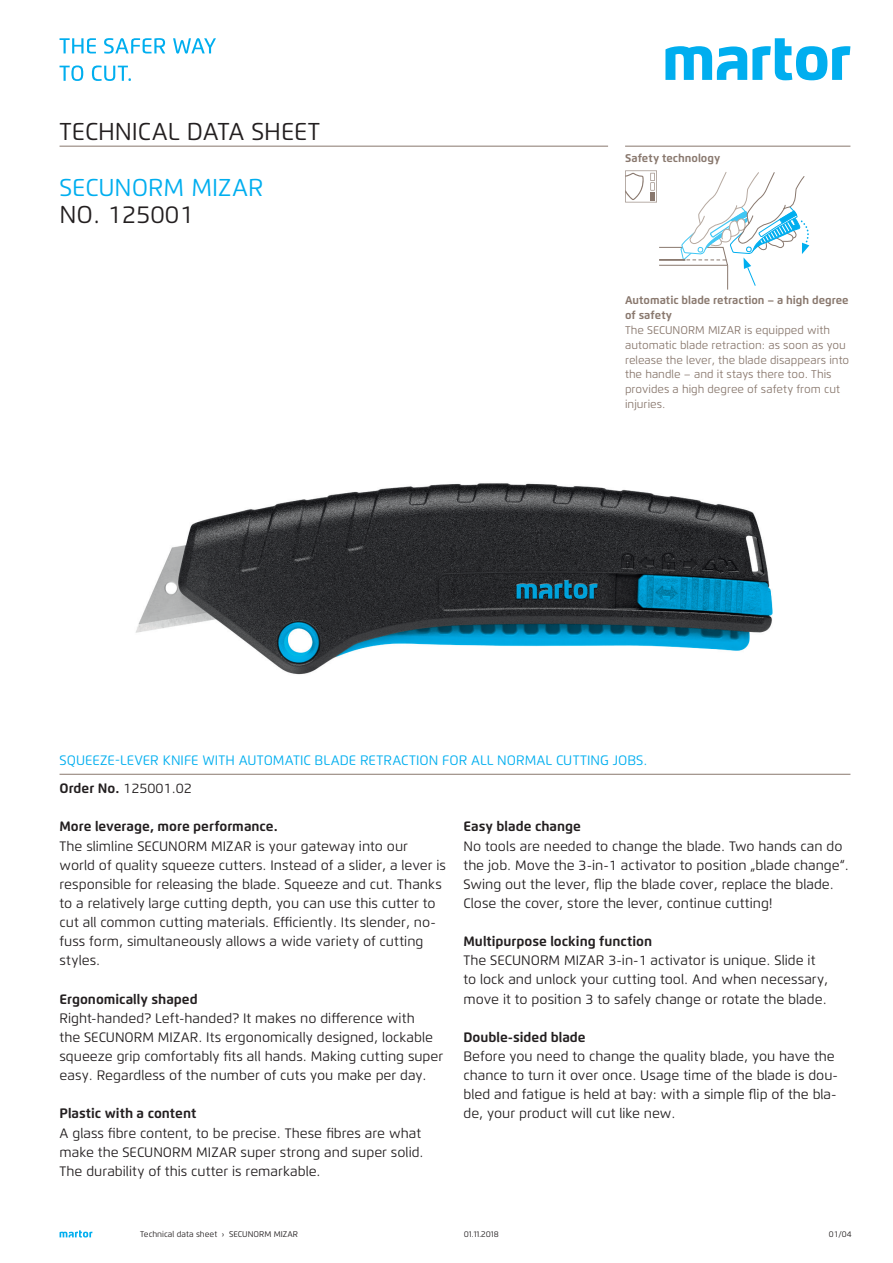
<style>
.page{position:relative;width:893px;height:1263px;background:#fff}
.page>*{position:absolute;margin:0;border:0;box-sizing:border-box;transform-origin:0 0}
.t1{font:24.3px "Flexo";color:#231f20}
.t2{font:24.3px "Flexo";color:#00aeef}
.t3{font:13.65px/19.2px "Flexo";color:#231f20}
.t4{font:700 13.65px "Flexo";color:#231f20}
.t5{font:13.65px/27.6px "Flexo";color:#00aeef}
.t6{font:11.25px/14.9px "Flexo";color:#89786e}
.t7{font:700 11.25px/14.9px "Flexo";color:#89786e}
.t8{font:8.25px "Flexo";color:#231f20}
.s1{font-weight:700;color:#231f20}
.s2{color:#231f20}
</style>
<div class="page">
<svg style="left:60px;top:1230px;width:32px;height:7px"></svg>
<img style="left:135px;top:483px;width:638px;height:192px">
<svg style="left:625px;top:171px;width:185px;height:119px"></svg>
<div style="left:650px;top:192px;width:5px;height:8px;background:#89786e"></div>
<svg style="left:665px;top:38px;width:185px;height:42px"></svg>
<hr style="left:60px;top:774px;width:790px;height:1px;background:#89786e">
<hr style="left:625px;top:146px;width:225px;height:1px;background:#89786e">
<hr style="left:60px;top:146px;width:548px;height:1px;background:#89786e">
<svg style="left:60px;top:38px;width:36px;height:15px"></svg>
<svg style="left:104px;top:38px;width:61px;height:16px"></svg>
<svg style="left:173px;top:38px;width:43px;height:16px"></svg>
<svg style="left:60px;top:65px;width:23px;height:16px"></svg>
<svg style="left:92px;top:65px;width:39px;height:16px"></svg>
<h1 class="t1" style="left:60px;top:117px;width:262px">TECHNICAL DATA SHEET</h1>
<h1 class="t2" style="left:60px;top:172px;width:205px">SECUNORM MIZAR</h1>
<h1 class="t1" style="left:60px;top:200px;width:136px">NO. 125001</h1>
<p class="t7" style="left:625px;top:150px;width:97px">Safety technology</p>
<p class="t7" style="left:625px;top:293px;width:225px">Automatic blade retraction – a high degree of safety</p>
<p class="t6" style="left:625px;top:322px;width:226px">The SECUNORM MIZAR is equipped with automatic blade retraction: as soon as you release the lever, the blade disappears into the handle – and it stays there too. This provides a high degree of safety from cut injuries.</p>
<p class="t5" style="left:60px;top:747px;width:589px">SQUEEZE-LEVER KNIFE WITH AUTOMATIC BLADE RETRACTION FOR ALL NORMAL CUTTING JOBS.<br><span class="s1">Order No.</span> <span class="s2">125001.02</span></p>
<p class="t4" style="left:60px;top:818px;width:220px">More leverage, more performance.</p>
<p class="t3" style="left:60px;top:836px;width:388px">The slimline SECUNORM MIZAR is your gateway into our world of quality squeeze cutters. Instead of a slider, a lever is responsible for releasing the blade. Squeeze and cut. Thanks to a relatively large cutting depth, you can use this cutter to cut all common cutting materials. Efficiently. Its slender, no&shy;fuss form, simultaneously allows a wide variety of cutting styles.</p>
<p class="t4" style="left:60px;top:990px;width:140px">Ergonomically shaped</p>
<p class="t3" style="left:60px;top:1008px;width:385px">Right-handed? Left-handed? It makes no difference with<br>the SECUNORM MIZAR. Its ergonomically designed, lockable squeeze grip comfortably fits all hands. Making cutting super easy. Regardless of the number of cuts you make per day.</p>
<p class="t4" style="left:60px;top:1105px;width:138px">Plastic with a content</p>
<p class="t3" style="left:60px;top:1123px;width:366px">A glass fibre content, to be precise. These fibres are what make the SECUNORM MIZAR super strong and super solid.<br>The durability of this cutter is remarkable.</p>
<p class="t4" style="left:463px;top:818px;width:119px">Easy blade change</p>
<p class="t3" style="left:463px;top:836px;width:387px">No tools are needed to change the blade. Two hands can do the job. Move the 3-in-1 activator to position „blade change“.<br>Swing out the lever, flip the blade cover, replace the blade.<br>Close the cover, store the lever, continue cutting!</p>
<p class="t4" style="left:463px;top:933px;width:190px">Multipurpose locking function</p>
<p class="t3" style="left:463px;top:951px;width:366px">The SECUNORM MIZAR 3-in-1 activator is unique. Slide it to lock and unlock your cutting tool. And when necessary, move it to position 3 to safely change or rotate the blade.</p>
<p class="t4" style="left:463px;top:1029px;width:124px">Double-sided blade</p>
<p class="t3" style="left:463px;top:1046px;width:376px">Before you need to change the quality blade, you have the chance to turn it over once. Usage time of the blade is dou&shy;bled and fatigue is held at bay: with a simple flip of the bla&shy;de, your product will cut like new.</p>
<p class="t8" style="left:140px;top:1229px;width:159px">Technical data sheet › SECUNORM MIZAR</p>
<p class="t8" style="left:464px;top:1229px;width:36px">01.11.2018</p>
<p class="t8" style="left:829px;top:1229px;width:24px">01/04</p>
</div>
